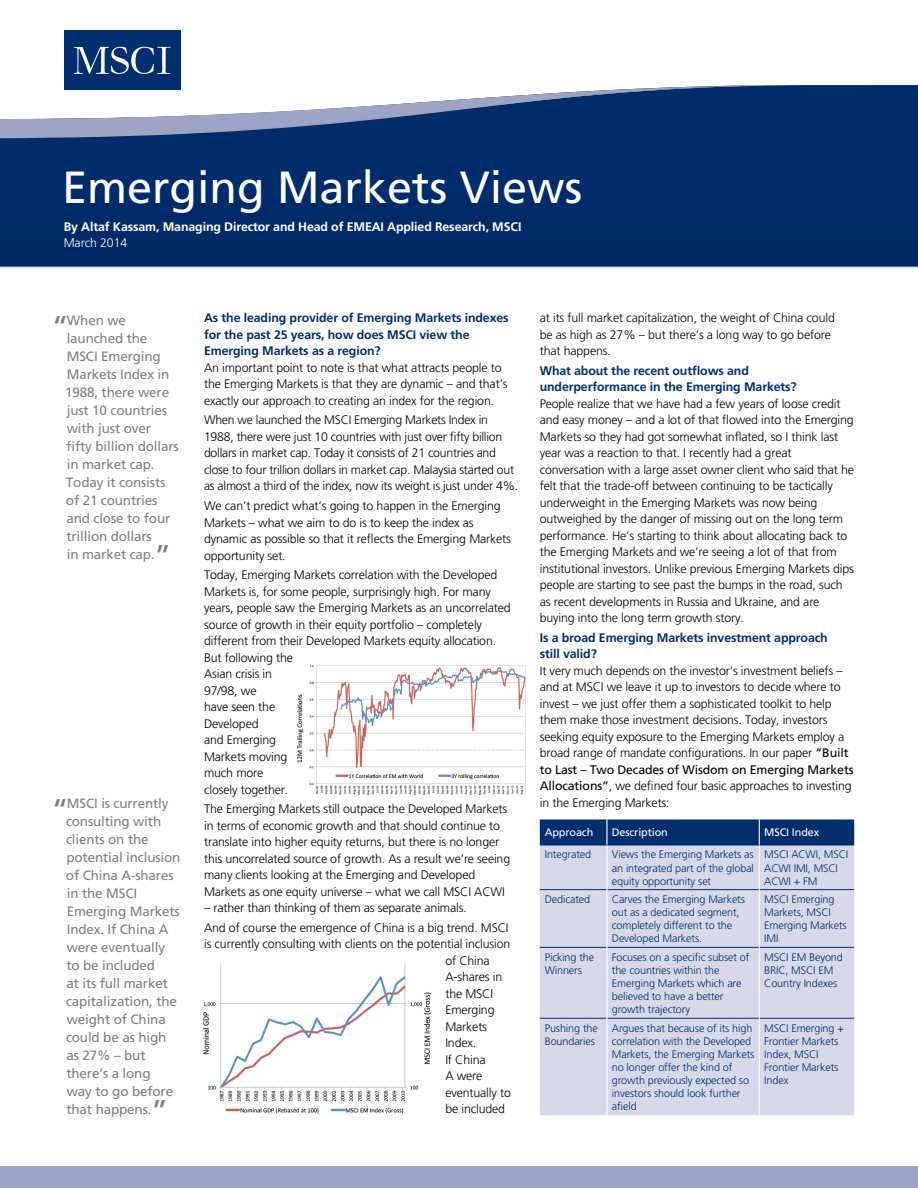
<style>
.page{position:relative;width:918px;height:1188px;background:#fff}
.page>*{position:absolute;margin:0;border:0;box-sizing:border-box;transform-origin:0 0}
.t1{font:45px "Frutiger";color:#fff}
.t2{font:30px "Frutiger";color:#807f83}
.t3{font:13.5px/18px "Frutiger";letter-spacing:-.01em;color:#807f83}
.t4{font:300 12.3px/16.5px "Frutiger";letter-spacing:-.01em;color:#000}
.t5{font:700 12.3px/16.5px "Frutiger";letter-spacing:-.01em;color:#002e6e}
.t6{font:700 12.3px "Frutiger";letter-spacing:-.01em;color:#fff}
.t7{font:300 12.3px "Frutiger";letter-spacing:-.01em;color:#fff}
.t8{font:300 10.8px/13.2px "Frutiger";letter-spacing:-.01em;color:#002e6e}
.t9{font:10.8px "Frutiger";letter-spacing:-.01em;color:#fff}
.s1{font-weight:400}
</style>
<div class="page">
<svg style="left:0;top:85px;width:918px;height:183px;background:#1e447b"></svg>
<div style="left:64px;top:30px;width:117px;height:59px;background:#002e6e"></div>
<svg style="left:74px;top:47px;width:97px;height:27px"></svg>
<div style="left:0;top:1167px;width:918px;height:21px;background:#9da4c6"></div>
<div style="left:540px;top:846px;width:314px;height:269px;background:#d7d8e8"></div>
<hr style="left:540px;top:845px;width:67px;height:1px;background:#002e6e">
<hr style="left:607px;top:845px;width:152px;height:1px;background:#002e6e">
<hr style="left:759px;top:845px;width:95px;height:1px;background:#002e6e">
<hr style="left:540px;top:889px;width:67px;height:1px;background:#002e6e">
<hr style="left:607px;top:889px;width:152px;height:1px;background:#002e6e">
<hr style="left:760px;top:889px;width:94px;height:1px;background:#002e6e">
<hr style="left:540px;top:947px;width:67px;height:1px;background:#002e6e">
<hr style="left:607px;top:947px;width:152px;height:1px;background:#002e6e">
<hr style="left:760px;top:947px;width:94px;height:1px;background:#002e6e">
<hr style="left:540px;top:1018px;width:67px;height:1px;background:#002e6e">
<hr style="left:607px;top:1018px;width:152px;height:1px;background:#002e6e">
<hr style="left:760px;top:1018px;width:94px;height:1px;background:#002e6e">
<div style="left:540px;top:819px;width:314px;height:26px;background:#002e6e"></div>
<hr style="left:607px;top:845px;width:1px;height:45px;background:#fff">
<hr style="left:759px;top:845px;width:1px;height:45px;background:#fff">
<hr style="left:607px;top:890px;width:1px;height:57px;background:#fff">
<hr style="left:759px;top:890px;width:1px;height:57px;background:#fff">
<hr style="left:607px;top:947px;width:1px;height:71px;background:#fff">
<hr style="left:759px;top:947px;width:1px;height:71px;background:#fff">
<hr style="left:607px;top:1018px;width:1px;height:97px;background:#fff">
<hr style="left:759px;top:1018px;width:1px;height:97px;background:#fff">
<img style="left:203px;top:963px;width:229px;height:151px">
<img style="left:297px;top:665px;width:229px;height:131px">
<h1 class="t1" style="left:62px;top:161px;width:522px">Emerging Markets Views</h1>
<p class="t6" style="left:64px;top:219px;width:459px">By Altaf Kassam, Managing Director and Head of EMEAI Applied Research, MSCI</p>
<p class="t7" style="left:64px;top:236px;width:65px">March 2014</p>
<h2 class="t2" style="left:52px;top:309px;width:18px">“</h2>
<p class="t3" style="left:65px;top:311px;width:115px">When we launched the<br>MSCI Emerging<br>Markets Index in<br>1988, there were just 10 countries with just over<br>fifty billion dollars in market cap.<br>Today it consists of 21 countries and close to four trillion dollars<br>in market cap.</p>
<h2 class="t2" style="left:155px;top:538px;width:18px">”</h2>
<h2 class="t2" style="left:52px;top:792px;width:18px">“</h2>
<p class="t3" style="left:66px;top:794px;width:116px">MSCI is currently consulting with clients on the potential inclusion of China A-shares in the MSCI<br>Emerging Markets<br>Index. If China A were eventually to be included<br>at its full market capitalization, the weight of China could be as high as 27% – but there’s a long<br>way to go before that happens.</p>
<h2 class="t2" style="left:151px;top:1093px;width:18px">”</h2>
<p class="t5" style="left:204px;top:310px;width:306px">As the leading provider of Emerging Markets indexes for the past 25 years, how does MSCI view the<br>Emerging Markets as a region?</p>
<p class="t4" style="left:204px;top:359px;width:305px">An important point to note is that what attracts people to the Emerging Markets is that they are dynamic – and that’s exactly our approach to creating an index for the region.</p>
<p class="t4" style="left:204px;top:412px;width:316px">When we launched the MSCI Emerging Markets Index in 1988, there were just 10 countries with just over fifty billion dollars in market cap. Today it consists of 21 countries and close to four trillion dollars in market cap. Malaysia started out as almost a third of the index, now its weight is just under 4%.</p>
<p class="t4" style="left:204px;top:498px;width:308px">We can’t predict what’s going to happen in the Emerging Markets – what we aim to do is to keep the index as dynamic as possible so that it reflects the Emerging Markets opportunity set.</p>
<p class="t4" style="left:204px;top:567px;width:308px">Today, Emerging Markets correlation with the Developed<br>Markets is, for some people, surprisingly high. For many years, people saw the Emerging Markets as an uncorrelated source of growth in their equity portfolio – completely different from their Developed Markets equity allocation.<br>But following the<br>Asian crisis in<br>97/98, we<br>have seen the<br>Developed<br>and Emerging<br>Markets moving<br>much more<br>closely together.</p>
<p class="t4" style="left:204px;top:801px;width:308px">The Emerging Markets still outpace the Developed Markets in terms of economic growth and that should continue to translate into higher equity returns, but there is no longer this uncorrelated source of growth. As a result we’re seeing many clients looking at the Emerging and Developed Markets as one equity universe – what we call MSCI ACWI</p>
<p class="t4" style="left:204px;top:898px;width:306px;line-height:19.6px">– rather than thinking of them as separate animals.<br>And of course the emergence of China is a big trend. MSCI</p>
<p class="t4" style="left:445px;top:936px;width:67px;text-indent:-241px">is currently consulting with clients on the potential inclusion of China<br>A-shares in the MSCI<br>Emerging<br>Markets<br>Index.<br>If China<br>A were eventually to be included</p>
<p class="t4" style="left:540px;top:310px;width:297px">at its full market capitalization, the weight of China could be as high as 27% – but there’s a long way to go before that happens.</p>
<p class="t5" style="left:540px;top:362px;width:259px">What about the recent outflows and underperformance in the Emerging Markets?</p>
<p class="t4" style="left:540px;top:395px;width:316px">People realize that we have had a few years of loose credit and easy money – and a lot of that flowed into the Emerging Markets so they had got somewhat inflated, so I think last year was a reaction to that. I recently had a great conversation with a large asset owner client who said that he felt that the trade-off between continuing to be tactically underweight in the Emerging Markets was now being outweighed by the danger of missing out on the long term performance. He’s starting to think about allocating back to the Emerging Markets and we’re seeing a lot of that from institutional investors. Unlike previous Emerging Markets dips people are starting to see past the bumps in the road, such as recent developments in Russia and Ukraine, and are buying into the long term growth story.</p>
<p class="t5" style="left:540px;top:629px;width:289px">Is a broad Emerging Markets investment approach still valid?</p>
<p class="t4" style="left:540px;top:662px;width:315px">It very much depends on the investor’s investment beliefs – and at MSCI we leave it up to investors to decide where to invest – we just offer them a sophisticated toolkit to help them make those investment decisions. Today, investors seeking equity exposure to the Emerging Markets employ a broad range of mandate configurations. In our paper <span class="s1">“Built to Last – Two Decades of Wisdom on Emerging Markets Allocations”</span>, we defined four basic approaches to investing in the Emerging Markets:</p>
<p class="t9" style="left:545px;top:826px;width:50px">Approach</p>
<p class="t9" style="left:612px;top:826px;width:58px">Description</p>
<p class="t9" style="left:764px;top:826px;width:57px">MSCI Index</p>
<p class="t8" style="left:545px;top:848px;width:48px">Integrated</p>
<p class="t8" style="left:612px;top:848px;width:144px;text-align:justify">Views the Emerging Markets as an integrated part of the global equity opportunity set</p>
<p class="t8" style="left:764px;top:848px;width:85px">MSCI ACWI, MSCI<br>ACWI IMI, MSCI<br>ACWI + FM</p>
<p class="t8" style="left:545px;top:893px;width:47px">Dedicated</p>
<p class="t8" style="left:612px;top:893px;width:135px">Carves the Emerging Markets out as a dedicated segment, completely different to the<br>Developed Markets.</p>
<p class="t8" style="left:764px;top:893px;width:84px">MSCI Emerging<br>Markets, MSCI<br>Emerging Markets<br>IMI</p>
<p class="t8" style="left:545px;top:950px;width:51px">Picking the<br>Winners</p>
<p class="t8" style="left:612px;top:950px;width:139px">Focuses on a specific subset of the countries within the<br>Emerging Markets which are believed to have a better growth trajectory</p>
<p class="t8" style="left:764px;top:950px;width:80px">MSCI EM Beyond<br>BRIC, MSCI EM<br>Country Indexes</p>
<p class="t8" style="left:545px;top:1021px;width:55px">Pushing the<br>Boundaries</p>
<p class="t8" style="left:612px;top:1021px;width:144px">Argues that because of its high correlation with the Developed<br>Markets, the Emerging Markets no longer offer the kind of growth previously expected so investors should look further afield</p>
<p class="t8" style="left:764px;top:1021px;width:81px">MSCI Emerging +<br>Frontier Markets<br>Index, MSCI<br>Frontier Markets<br>Index</p>
</div>
